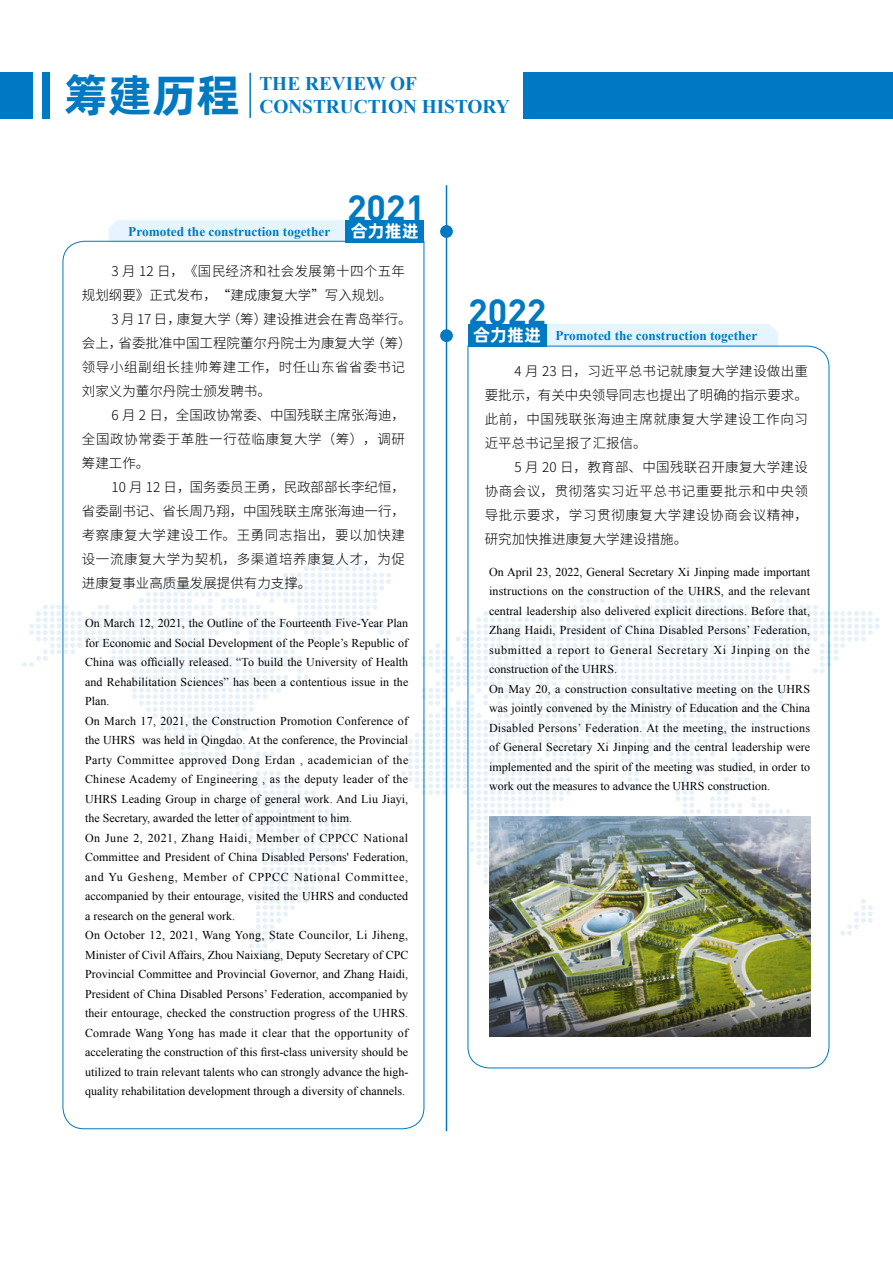
<style>
.page{position:relative;width:893px;height:1263px;background:#fff}
.page>*{position:absolute;margin:0;border:0;box-sizing:border-box;transform-origin:0 0}
.t1{font:45px "Alibaba Pu Hui Ti B";color:#0079c3}
.t2{font:700 36px "DIN";color:#0079c3}
.t3{font:700 19.35px/23.2px "Times New Roman";color:#0079c3}
.t4{font:300 13.5px/24px "Source Han Sans CN";color:#000;text-align:justify}
.t5{font:300 13.5px "Source Han Sans CN";letter-spacing:.045em;color:#000}
.t6{font:300 13.5px "Source Han Sans CN";letter-spacing:.05em;color:#000}
.t7{font:300 13.5px "Source Han Sans CN";letter-spacing:.025em;color:#000}
.t8{font:700 13.35px "Times New Roman";color:#0079c3}
.t9{font:12px/19.5px "Times New Roman";letter-spacing:.005em;color:#000}
.s1{font-family:"Alibaba Pu Hui Ti B";font-weight:400;font-size:17.25px;color:#fff}
</style>
<div class="page">
<svg style="left:22px;top:560px;width:857px;height:401px"></svg>
<div style="left:108px;top:220px;width:237px;height:21px;background:#e6f5fd"></div>
<div style="left:345px;top:220px;width:79px;height:23px;background:#0079c3"></div>
<svg style="left:63px;top:241px;width:361px;height:888px"></svg>
<div style="left:523px;top:72px;width:370px;height:47px;background:#0079c3"></div>
<div style="left:0;top:72px;width:50px;height:47px;background:#0079c3"></div>
<hr style="left:249px;top:73px;width:2px;height:45px;background:#0079c3">
<div style="left:33px;top:64px;width:8px;height:64px;background:#fff"></div>
<hr style="left:446px;top:185px;width:1px;height:946px;background:#0079c3">
<div style="left:440px;top:225px;width:13px;height:13px;background:#0079c3;border-radius:50%"></div>
<div style="left:440px;top:329px;width:13px;height:13px;background:#0079c3;border-radius:50%"></div>
<div style="left:546px;top:324px;width:232px;height:22px;background:#e6f5fd"></div>
<div style="left:468px;top:324px;width:78px;height:22px;background:#0079c3"></div>
<img style="left:468px;top:346px;width:361px;height:722px">
<h1 class="t1" style="left:64px;top:60px;width:179px">筹建历程</h1>
<h3 class="t3" style="left:259px;top:72px;width:252px">THE REVIEW OF<br>CONSTRUCTION HISTORY</h3>
<h2 class="t2" style="left:347px;top:184px;width:80px">2021</h2>
<p class="t8" style="left:128px;top:222px;width:292px">Promoted the construction together <span class="s1">合力推进</span></p>
<p class="t7" style="left:112px;top:263px;width:295px">3 月 12 日，《国民经济和社会发展第十四个五年</p>
<p class="t4" style="left:82px;top:283px;width:312px">规划纲要》正式发布，“建成康复大学”写入规划。</p>
<p class="t4" style="left:112px;top:307px;width:302px">3 月 17 日，康复大学（筹）建设推进会在青岛举行。</p>
<p class="t4" style="left:82px;top:331px;width:331px">会上，省委批准中国工程院董尔丹院士为康复大学（筹）</p>
<p class="t5" style="left:82px;top:359px;width:325px">领导小组副组长挂帅筹建工作，时任山东省省委书记</p>
<p class="t4" style="left:82px;top:379px;width:190px">刘家义为董尔丹院士颁发聘书。</p>
<p class="t4" style="left:112px;top:403px;width:295px">6 月 2 日，全国政协常委、中国残联主席张海迪，</p>
<p class="t6" style="left:82px;top:431px;width:325px">全国政协常委于革胜一行莅临康复大学（筹），调研</p>
<p class="t4" style="left:82px;top:451px;width:69px">筹建工作。</p>
<p class="t4" style="left:112px;top:475px;width:295px">10 月 12 日，国务委员王勇，民政部部长李纪恒，</p>
<p class="t4" style="left:82px;top:499px;width:325px">省委副书记、省长周乃翔，中国残联主席张海迪一行，</p>
<p class="t5" style="left:82px;top:527px;width:325px">考察康复大学建设工作。王勇同志指出，要以加快建</p>
<p class="t5" style="left:82px;top:551px;width:325px">设一流康复大学为契机，多渠道培养康复人才，为促</p>
<p class="t4" style="left:82px;top:571px;width:231px">进康复事业高质量发展提供有力支撑。</p>
<p class="t9" style="left:85px;top:613px;width:325px">On March 12, 2021, the Outline of the Fourteenth Five-Year Plan for Economic and Social Development of the People’s Republic of China was officially released. “To build the University of Health and Rehabilitation Sciences” has been a contentious issue in the Plan.<br>On March 17, 2021, the Construction Promotion Conference of the UHRS was held in Qingdao. At the conference, the Provincial Party Committee approved Dong Erdan , academician of the Chinese Academy of Engineering , as the deputy leader of the UHRS Leading Group in charge of general work. And Liu Jiayi, the Secretary, awarded the letter of appointment to him.<br>On June 2, 2021, Zhang Haidi, Member of CPPCC National Committee and President of China Disabled Persons' Federation, and Yu Gesheng, Member of CPPCC National Committee, accompanied by their entourage, visited the UHRS and conducted a research on the general work.<br>On October 12, 2021, Wang Yong, State Councilor, Li Jiheng, Minister of Civil Affairs, Zhou Naixiang, Deputy Secretary of CPC Provincial Committee and Provincial Governor, and Zhang Haidi, President of China Disabled Persons’ Federation, accompanied by their entourage, checked the construction progress of the UHRS.<br>Comrade Wang Yong has made it clear that the opportunity of accelerating the construction of this first-class university should be utilized to train relevant talents who can strongly advance the high&shy;quality rehabilitation development through a diversity of channels.</p>
<h2 class="t2" style="left:468px;top:288px;width:80px">2022</h2>
<p class="t8" style="left:473px;top:326px;width:286px"><span class="s1">合力推进</span> Promoted the construction together</p>
<p class="t4" style="left:485px;top:359px;width:325px;text-indent:30px">4 月 23 日，习近平总书记就康复大学建设做出重要批示，有关中央领导同志也提出了明确的指示要求。此前，中国残联张海迪主席就康复大学建设工作向习近平总书记呈报了汇报信。</p>
<p class="t4" style="left:485px;top:455px;width:325px;text-indent:30px">5 月 20 日，教育部、中国残联召开康复大学建设协商会议，贯彻落实习近平总书记重要批示和中央领导批示要求，学习贯彻康复大学建设协商会议精神，研究加快推进康复大学建设措施。</p>
<p class="t9" style="left:489px;top:562px;width:323px">On April 23, 2022, General Secretary Xi Jinping made important instructions on the construction of the UHRS, and the relevant central leadership also delivered explicit directions. Before that, Zhang Haidi, President of China Disabled Persons’ Federation, submitted a report to General Secretary Xi Jinping on the construction of the UHRS.<br>On May 20, a construction consultative meeting on the UHRS was jointly convened by the Ministry of Education and the China Disabled Persons’ Federation. At the meeting, the instructions of General Secretary Xi Jinping and the central leadership were implemented and the spirit of the meeting was studied, in order to work out the measures to advance the UHRS construction.</p>
</div>
